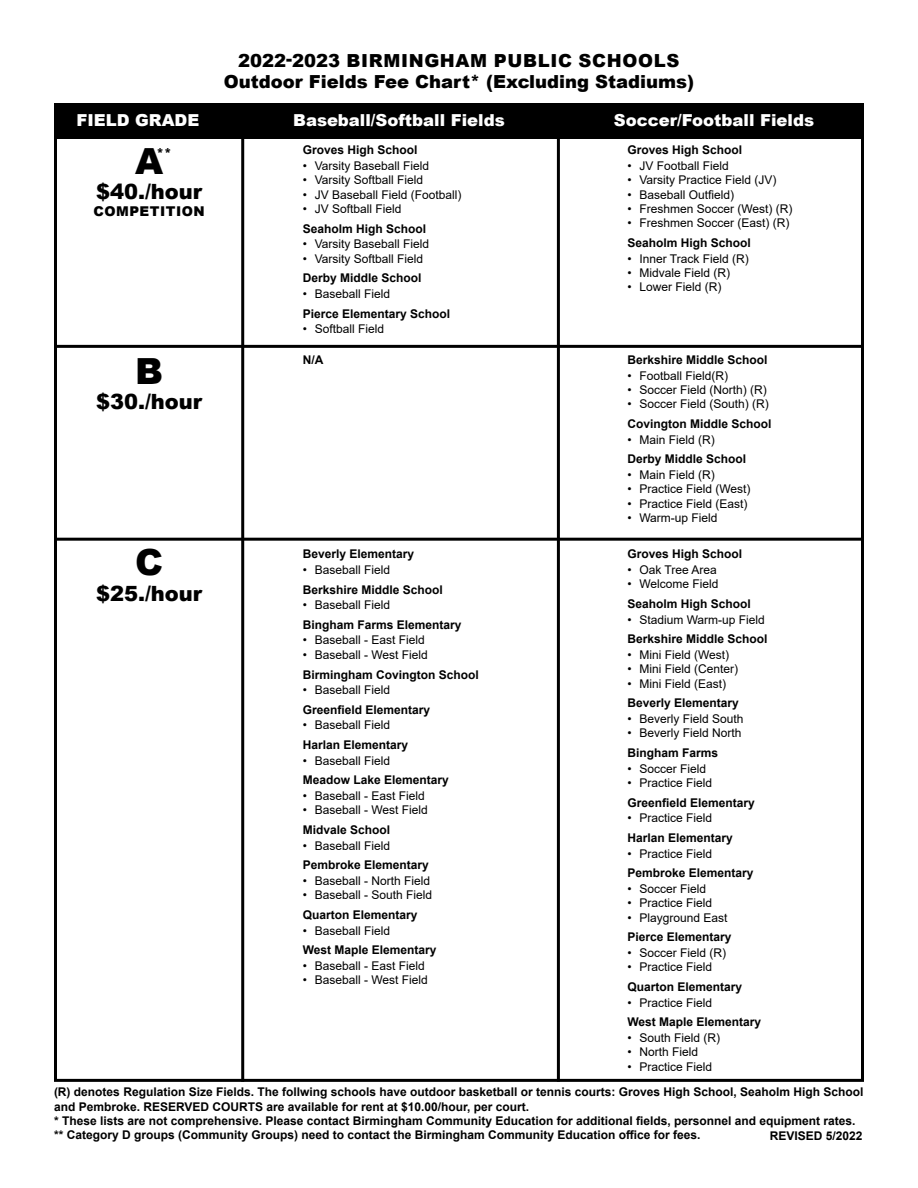
<style>
.page{position:relative;width:918px;height:1188px;background:#fff}
.page>*{position:absolute;margin:0;border:0;box-sizing:border-box;transform-origin:0 0}
.t1{font:900 36px "Arial";color:#000}
.t2{font:900 21px "Arial";color:#000}
.t3{font:900 18px/21.6px "Arial";color:#000;text-align:center}
.t4{font:900 16.5px "Arial";color:#fff}
.t5{font:900 13.5px "Arial";letter-spacing:.035em;color:#000}
.t6{font:12px "Arial";color:#000}
.t7{font:700 12px/14.4px "Arial";color:#000}
</style>
<div class="page">
<div style="left:54px;top:104px;width:810px;height:35px;background:#000"></div>
<hr style="left:54px;top:345px;width:810px;height:3px;background:#000">
<hr style="left:54px;top:538px;width:810px;height:3px;background:#000">
<hr style="left:54px;top:1079px;width:810px;height:3px;background:#000">
<hr style="left:54px;top:132px;width:3px;height:948px;background:#000">
<hr style="left:241px;top:134px;width:3px;height:948px;background:#000">
<hr style="left:557px;top:134px;width:3px;height:948px;background:#000">
<hr style="left:861px;top:132px;width:3px;height:948px;background:#000">
<h3 class="t3" style="left:224px;top:49px;width:472px">2022-2023 BIRMINGHAM PUBLIC SCHOOLS<br>Outdoor Fields Fee Chart* (Excluding Stadiums)</h3>
<h3 class="t4" style="left:77px;top:108px;width:124px">FIELD GRADE</h3>
<h3 class="t4" style="left:293px;top:108px;width:213px">Baseball/Softball Fields</h3>
<h3 class="t4" style="left:614px;top:108px;width:202px">Soccer/Football Fields</h3>
<p class="t5" style="left:157px;top:144px;width:17px">**</p>
<h1 class="t1" style="left:135px;top:135px;width:30px">A</h1>
<h2 class="t2" style="left:96px;top:177px;width:108px">$40./hour</h2>
<p class="t5" style="left:93px;top:201px;width:113px">COMPETITION</p>
<p class="t7" style="left:303px;top:143px;width:116px">Groves High School</p>
<p class="t6" style="left:303px;top:157px;width:128px">• Varsity Baseball Field</p>
<p class="t6" style="left:303px;top:172px;width:122px">• Varsity Softball Field</p>
<p class="t6" style="left:303px;top:186px;width:160px">• JV Baseball Field (Football)</p>
<p class="t6" style="left:303px;top:200px;width:100px">• JV Softball Field</p>
<p class="t7" style="left:303px;top:221px;width:125px">Seaholm High School</p>
<p class="t6" style="left:303px;top:236px;width:128px">• Varsity Baseball Field</p>
<p class="t6" style="left:303px;top:250px;width:122px">• Varsity Softball Field</p>
<p class="t7" style="left:303px;top:271px;width:120px">Derby Middle School</p>
<p class="t6" style="left:303px;top:285px;width:89px">• Baseball Field</p>
<p class="t7" style="left:303px;top:306px;width:149px">Pierce Elementary School</p>
<p class="t6" style="left:303px;top:321px;width:83px">• Softball Field</p>
<p class="t7" style="left:627px;top:143px;width:116px">Groves High School</p>
<p class="t6" style="left:627px;top:157px;width:103px">• JV Football Field</p>
<p class="t6" style="left:627px;top:172px;width:151px">• Varsity Practice Field (JV)</p>
<p class="t6" style="left:627px;top:186px;width:108px">• Baseball Outfield)</p>
<p class="t6" style="left:627px;top:200px;width:167px">• Freshmen Soccer (West) (R)</p>
<p class="t6" style="left:627px;top:215px;width:164px">• Freshmen Soccer (East) (R)</p>
<p class="t7" style="left:627px;top:236px;width:125px">Seaholm High School</p>
<p class="t6" style="left:627px;top:250px;width:123px">• Inner Track Field (R)</p>
<p class="t6" style="left:627px;top:265px;width:104px">• Midvale Field (R)</p>
<p class="t6" style="left:627px;top:279px;width:96px">• Lower Field (R)</p>
<h1 class="t1" style="left:135px;top:345px;width:30px">B</h1>
<h2 class="t2" style="left:96px;top:387px;width:108px">$30./hour</h2>
<p class="t7" style="left:303px;top:353px;width:22px">N/A</p>
<p class="t7" style="left:627px;top:353px;width:142px">Berkshire Middle School</p>
<p class="t6" style="left:627px;top:367px;width:102px">• Football Field(R)</p>
<p class="t6" style="left:627px;top:381px;width:141px">• Soccer Field (North) (R)</p>
<p class="t6" style="left:627px;top:396px;width:143px">• Soccer Field (South) (R)</p>
<p class="t7" style="left:627px;top:417px;width:146px">Covington Middle School</p>
<p class="t6" style="left:627px;top:431px;width:89px">• Main Field (R)</p>
<p class="t7" style="left:627px;top:452px;width:120px">Derby Middle School</p>
<p class="t6" style="left:627px;top:466px;width:89px">• Main Field (R)</p>
<p class="t6" style="left:627px;top:481px;width:125px">• Practice Field (West)</p>
<p class="t6" style="left:627px;top:495px;width:122px">• Practice Field (East)</p>
<p class="t6" style="left:627px;top:510px;width:92px">• Warm-up Field</p>
<h1 class="t1" style="left:135px;top:536px;width:30px">C</h1>
<h2 class="t2" style="left:96px;top:578px;width:108px">$25./hour</h2>
<p class="t7" style="left:303px;top:547px;width:113px">Beverly Elementary</p>
<p class="t6" style="left:303px;top:561px;width:89px">• Baseball Field</p>
<p class="t7" style="left:303px;top:582px;width:142px">Berkshire Middle School</p>
<p class="t6" style="left:303px;top:597px;width:89px">• Baseball Field</p>
<p class="t7" style="left:303px;top:618px;width:160px">Bingham Farms Elementary</p>
<p class="t6" style="left:303px;top:632px;width:124px">• Baseball - East Field</p>
<p class="t6" style="left:303px;top:646px;width:127px">• Baseball - West Field</p>
<p class="t7" style="left:303px;top:667px;width:178px">Birmingham Covington School</p>
<p class="t6" style="left:303px;top:682px;width:89px">• Baseball Field</p>
<p class="t7" style="left:303px;top:703px;width:129px">Greenfield Elementary</p>
<p class="t6" style="left:303px;top:717px;width:89px">• Baseball Field</p>
<p class="t7" style="left:303px;top:738px;width:107px">Harlan Elementary</p>
<p class="t6" style="left:303px;top:752px;width:89px">• Baseball Field</p>
<p class="t7" style="left:303px;top:773px;width:148px">Meadow Lake Elementary</p>
<p class="t6" style="left:303px;top:787px;width:124px">• Baseball - East Field</p>
<p class="t6" style="left:303px;top:802px;width:127px">• Baseball - West Field</p>
<p class="t7" style="left:303px;top:823px;width:89px">Midvale School</p>
<p class="t6" style="left:303px;top:837px;width:89px">• Baseball Field</p>
<p class="t7" style="left:303px;top:858px;width:128px">Pembroke Elementary</p>
<p class="t6" style="left:303px;top:872px;width:129px">• Baseball - North Field</p>
<p class="t6" style="left:303px;top:887px;width:131px">• Baseball - South Field</p>
<p class="t7" style="left:303px;top:908px;width:116px">Quarton Elementary</p>
<p class="t6" style="left:303px;top:922px;width:89px">• Baseball Field</p>
<p class="t7" style="left:303px;top:943px;width:135px">West Maple Elementary</p>
<p class="t6" style="left:303px;top:957px;width:124px">• Baseball - East Field</p>
<p class="t6" style="left:303px;top:972px;width:127px">• Baseball - West Field</p>
<p class="t7" style="left:627px;top:547px;width:116px">Groves High School</p>
<p class="t6" style="left:627px;top:561px;width:91px">• Oak Tree Area</p>
<p class="t6" style="left:627px;top:576px;width:93px">• Welcome Field</p>
<p class="t7" style="left:627px;top:597px;width:125px">Seaholm High School</p>
<p class="t6" style="left:627px;top:611px;width:139px">• Stadium Warm-up Field</p>
<p class="t7" style="left:627px;top:632px;width:142px">Berkshire Middle School</p>
<p class="t6" style="left:627px;top:646px;width:103px">• Mini Field (West)</p>
<p class="t6" style="left:627px;top:661px;width:112px">• Mini Field (Center)</p>
<p class="t6" style="left:627px;top:675px;width:100px">• Mini Field (East)</p>
<p class="t7" style="left:627px;top:696px;width:113px">Beverly Elementary</p>
<p class="t6" style="left:627px;top:710px;width:118px">• Beverly Field South</p>
<p class="t6" style="left:627px;top:725px;width:116px">• Beverly Field North</p>
<p class="t7" style="left:627px;top:746px;width:92px">Bingham Farms</p>
<p class="t6" style="left:627px;top:760px;width:80px">• Soccer Field</p>
<p class="t6" style="left:627px;top:775px;width:86px">• Practice Field</p>
<p class="t7" style="left:627px;top:796px;width:129px">Greenfield Elementary</p>
<p class="t6" style="left:627px;top:810px;width:86px">• Practice Field</p>
<p class="t7" style="left:627px;top:831px;width:107px">Harlan Elementary</p>
<p class="t6" style="left:627px;top:845px;width:86px">• Practice Field</p>
<p class="t7" style="left:627px;top:866px;width:128px">Pembroke Elementary</p>
<p class="t6" style="left:627px;top:880px;width:80px">• Soccer Field</p>
<p class="t6" style="left:627px;top:895px;width:86px">• Practice Field</p>
<p class="t6" style="left:627px;top:909px;width:102px">• Playground East</p>
<p class="t7" style="left:627px;top:930px;width:106px">Pierce Elementary</p>
<p class="t6" style="left:627px;top:944px;width:100px">• Soccer Field (R)</p>
<p class="t6" style="left:627px;top:959px;width:86px">• Practice Field</p>
<p class="t7" style="left:627px;top:980px;width:116px">Quarton Elementary</p>
<p class="t6" style="left:627px;top:994px;width:86px">• Practice Field</p>
<p class="t7" style="left:627px;top:1015px;width:135px">West Maple Elementary</p>
<p class="t6" style="left:627px;top:1029px;width:94px">• South Field (R)</p>
<p class="t6" style="left:627px;top:1044px;width:72px">• North Field</p>
<p class="t6" style="left:627px;top:1058px;width:86px">• Practice Field</p>
<p class="t7" style="left:54px;top:1085px;width:811px">(R) denotes Regulation Size Fields. The follwing schools have outdoor basketball or tennis courts: Groves High School, Seaholm High School and Pembroke. RESERVED COURTS are available for rent at $10.00/hour, per court.<br>* These lists are not comprehensive. Please contact Birmingham Community Education for additional fields, personnel and equipment rates. ** Category D groups (Community Groups) need to contact the Birmingham Community Education office for fees.</p>
<p class="t7" style="left:770px;top:1129px;width:94px">REVISED 5/2022</p>
</div>
